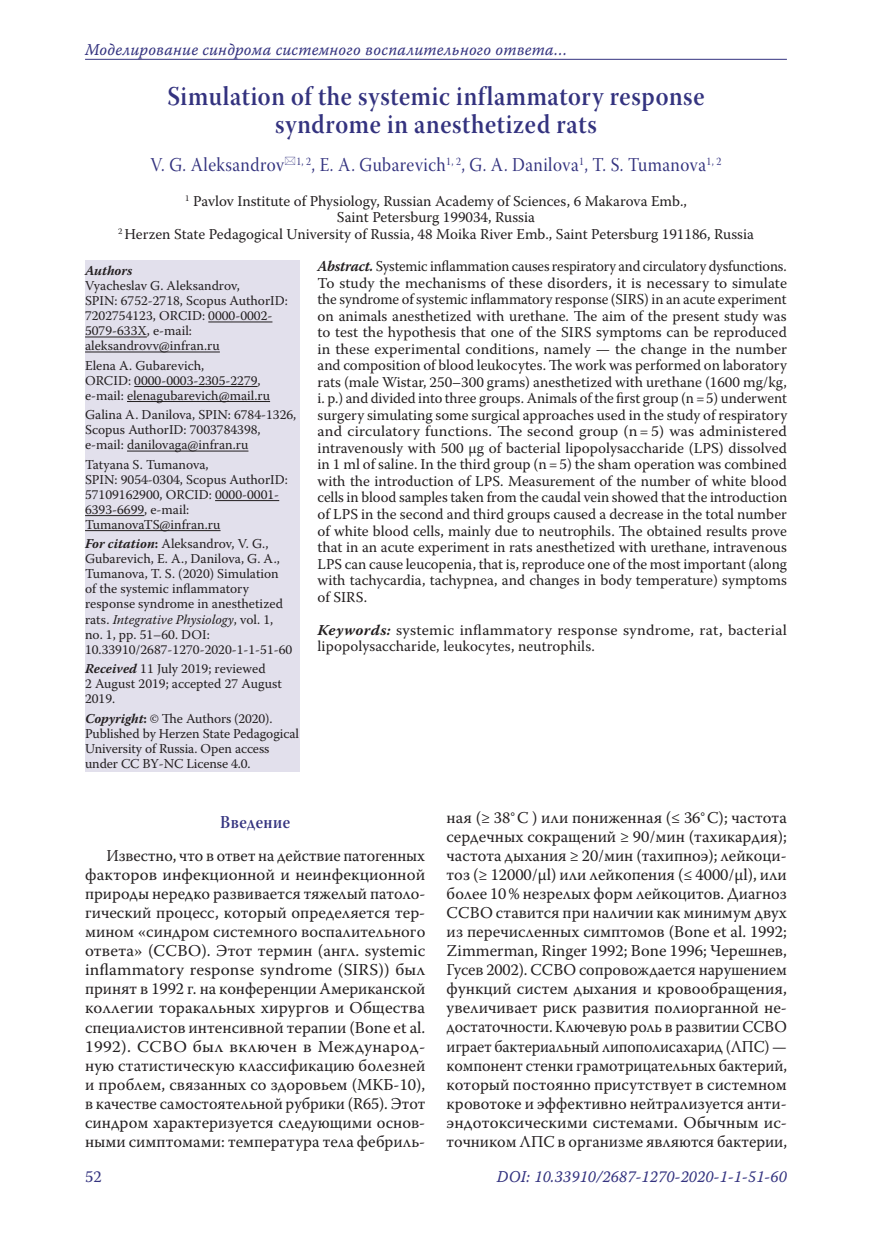
<style>
.page{position:relative;width:872px;height:1234px;background:#fff}
.page>*{position:absolute;margin:0;border:0;box-sizing:border-box;transform-origin:0 0}
.Заголовок_1{font:27px/28.5px "Warnock Pro Semibold Subh";letter-spacing:.025em;color:#34337f;text-align:center;scale:.9 1}
.Заголовок_2{font:19.5px "Warnock Pro Subh";letter-spacing:.025em;color:#34337f;scale:.9 1}
.Заголовок_3{font:18px "Warnock Pro Semibold Subh";letter-spacing:.025em;color:#34337f;scale:.9 1}
.Body{font:16.5px/19px "Warnock Pro";color:#231f20;text-align:justify}
.t1{font:16.5px "Warnock Pro It Capt";letter-spacing:.01em;color:#34337f;scale:.95 1}
.t2{font:16.5px "Warnock Pro";color:#34337f}
.Annotation{font:15px/16.5px "Warnock Pro";letter-spacing:.01em;color:#231f20;text-align:justify;scale:.96 1}
.Affiliation{font:15px/16.5px "Warnock Pro";color:#231f20;text-align:center}
.Annotation-2{font:15px/16.5px "Warnock Pro";letter-spacing:.01em;color:#231f20;scale:1.05 1}
.Affiliation_info{font:13.5px/15px "Warnock Pro";color:#231f20}
.Affiliation_info-2{font:italic 700 13.5px "Warnock Pro";color:#231f20}
.s1{font-weight:700;font-style:italic}
.s2{font-weight:700}
.s3{font-style:italic}
</style>
<div class="page">
<hr style="left:85px;top:59px;width:702px;height:1px;background:#34337f">
<div style="left:85px;top:260px;width:214px;height:511px;background:#e2e0ec"></div>
<hr style="left:208px;top:321px;width:64px;height:1px;background:#231f20">
<hr style="left:85px;top:336px;width:62px;height:1px;background:#231f20">
<hr style="left:85px;top:351px;width:135px;height:1px;background:#231f20">
<hr style="left:134px;top:386px;width:124px;height:1px;background:#231f20">
<hr style="left:127px;top:401px;width:143px;height:1px;background:#231f20">
<hr style="left:127px;top:450px;width:121px;height:1px;background:#231f20">
<hr style="left:215px;top:500px;width:64px;height:1px;background:#231f20">
<hr style="left:85px;top:515px;width:59px;height:1px;background:#231f20">
<hr style="left:85px;top:530px;width:135px;height:1px;background:#231f20">
<p class="t1" style="left:85px;top:39px;width:509px">Моделирование синдрома системного воспалительного ответа…</p>
<p class="Заголовок_1" style="left:167px;top:81px;width:598px">Simulation of the systemic inflammatory response syndrome in anesthetized rats</p>
<p class="Заголовок_2" style="left:151px;top:154px;width:635px">V. G. Aleksandrov <sup>1,</sup> <sup>2</sup>, E. A. Gubarevich<sup>1,</sup> <sup>2</sup>, G. A. Danilova<sup>1</sup>, T. S. Tumanova<sup>1,</sup> <sup>2</sup></p>
<p class="Affiliation" style="left:185px;top:192px;width:503px"><sup>1</sup> Pavlov Institute of Physiology, Russian Academy of Sciences, 6 Makarova Emb.,<br>Saint Petersburg 199034, Russia</p>
<p class="Affiliation" style="left:118px;top:225px;width:637px"><sup>2</sup> Herzen State Pedagogical University of Russia, 48 Moika River Emb., Saint Petersburg 191186, Russia</p>
<p class="Affiliation_info-2" style="left:85px;top:262px;width:49px">Authors</p>
<p class="Affiliation_info" style="left:85px;top:278px;width:204px">Vyacheslav G. Aleksandrov,<br>SPIN: 6752-2718, Scopus AuthorID:<br>7202754123, ORCID: 0000-0002-<br>5079-633X, e-mail: aleksandrovv@infran.ru</p>
<p class="Affiliation_info" style="left:85px;top:357px;width:186px">Elena A. Gubarevich,<br>ORCID: 0000-0003-2305-2279, e-mail: elenagubarevich@mail.ru</p>
<p class="Affiliation_info" style="left:85px;top:407px;width:213px">Galina A. Danilova, SPIN: 6784-1326,<br>Scopus AuthorID: 7003784398, e-mail: danilovaga@infran.ru</p>
<p class="Affiliation_info" style="left:85px;top:456px;width:204px">Tatyana S. Tumanova,<br>SPIN: 9054-0304, Scopus AuthorID:<br>57109162900, ORCID: 0000-0001-<br>6393-6699, e-mail:<br>TumanovaTS@infran.ru</p>
<p class="Affiliation_info" style="left:85px;top:536px;width:209px"><span class="s1">For citation</span><span class="s2">:</span> Aleksandrov, V. G., Gubarevich, E. A., Danilova, G. A., Tumanova, T. S. (2020) Simulation of the systemic inflammatory response syndrome in anesthetized rats. <span class="s3">Integrative Physiology</span>, vol. 1, no. 1, pp. 51–60. DOI:<br>10.33910/2687-1270-2020-1-1-51-60</p>
<p class="Affiliation_info" style="left:85px;top:660px;width:198px"><span class="s1">Received</span> 11 July 2019; reviewed<br>2 August 2019; accepted 27 August<br>2019.</p>
<p class="Affiliation_info" style="left:85px;top:710px;width:215px"><span class="s1">Copyright</span><span class="s2">:</span> © The Authors (2020).<br>Published by Herzen State Pedagogical University of Russia. Open access under CC BY-NC License 4.0.</p>
<p class="Annotation" style="left:317px;top:258px;width:491px"><span class="s1">Abstract.</span> Systemic inflammation causes respiratory and circulatory dysfunctions.<br>To study the mechanisms of these disorders, it is necessary to simulate the syndrome of systemic inflammatory response (SIRS) in an acute experiment on animals anesthetized with urethane. The aim of the present study was to test the hypothesis that one of the SIRS symptoms can be reproduced in these experimental conditions, namely — the change in the number and composition of blood leukocytes. The work was performed on laboratory rats (male Wistar, 250–300 grams) anesthetized with urethane (1600 mg/kg, i. p.) and divided into three groups. Animals of the first group (n=5) underwent surgery simulating some surgical approaches used in the study of respiratory and circulatory functions. The second group (n=5) was administered intravenously with 500 µg of bacterial lipopolysaccharide (LPS) dissolved in 1 ml of saline. In the third group (n=5) the sham operation was combined with the introduction of LPS. Measurement of the number of white blood cells in blood samples taken from the caudal vein showed that the introduction of LPS in the second and third groups caused a decrease in the total number of white blood cells, mainly due to neutrophils. The obtained results prove that in an acute experiment in rats anesthetized with urethane, intravenous LPS can cause leucopenia, that is, reproduce one of the most important (along with tachycardia, tachypnea, and changes in body temperature) symptoms of SIRS.</p>
<p class="Annotation-2" style="left:317px;top:621px;width:448px"><span class="s1">Keywords:</span> systemic inflammatory response syndrome, rat, bacterial lipopolysaccharide, leukocytes, neutrophils.</p>
<p class="Заголовок_3" style="left:220px;top:811px;width:79px">Введение</p>
<p class="Body" style="left:85px;top:845px;width:342px;text-indent:21px">Известно, что в ответ на действие патогенных факторов инфекционной и неинфекционной природы нередко развивается тяжелый патоло&shy;гический процесс, который определяется тер&shy;мином «синдром системного воспалительного ответа» (ССВО). Этот термин (англ. systemic inflammatory response syndrome (SIRS)) был принят в 1992 г. на конференции Американской коллегии торакальных хирургов и Общества специалистов интенсивной терапии (Bone et al.<br>1992). ССВО был включен в Международ&shy;ную статистическую классификацию болезней и проблем, связанных со здоровьем (МКБ-10), в качестве самостоятельной рубрики (R65). Этот синдром характеризуется следующими основ&shy;ными симптомами: температура тела фебриль-</p>
<p class="Body" style="left:446px;top:807px;width:342px">ная (≥ 38°С ) или пониженная (≤ 36°С); частота сердечных сокращений ≥ 90/мин (тахикардия); частота дыхания ≥ 20/мин (тахипноэ); лейкоци&shy;тоз (≥ 12000/μl) или лейкопения (≤ 4000/μl), или более 10% незрелых форм лейкоцитов. Диагноз ССВО ставится при наличии как минимум двух из перечисленных симптомов (Bone et al. 1992; Zimmerman, Ringer 1992; Bone 1996; Черешнев, Гусев 2002). ССВО сопровождается нарушением функций систем дыхания и кровообращения, увеличивает риск развития полиорганной не&shy;достаточности. Ключевую роль в развитии ССВО играет бактериальный липополисахарид (ЛПС) — компонент стенки грамотрицательных бактерий, который постоянно присутствует в системном кровотоке и эффективно нейтрализуется анти&shy;эндотоксическими системами. Обычным ис&shy;точником ЛПС в организме являются бактерии,</p>
<p class="t2" style="left:85px;top:1166px;width:18px">52</p>
<p class="t1" style="left:497px;top:1166px;width:307px">DOI: 10.33910/2687-1270-2020-1-1-51-60</p>
</div>
